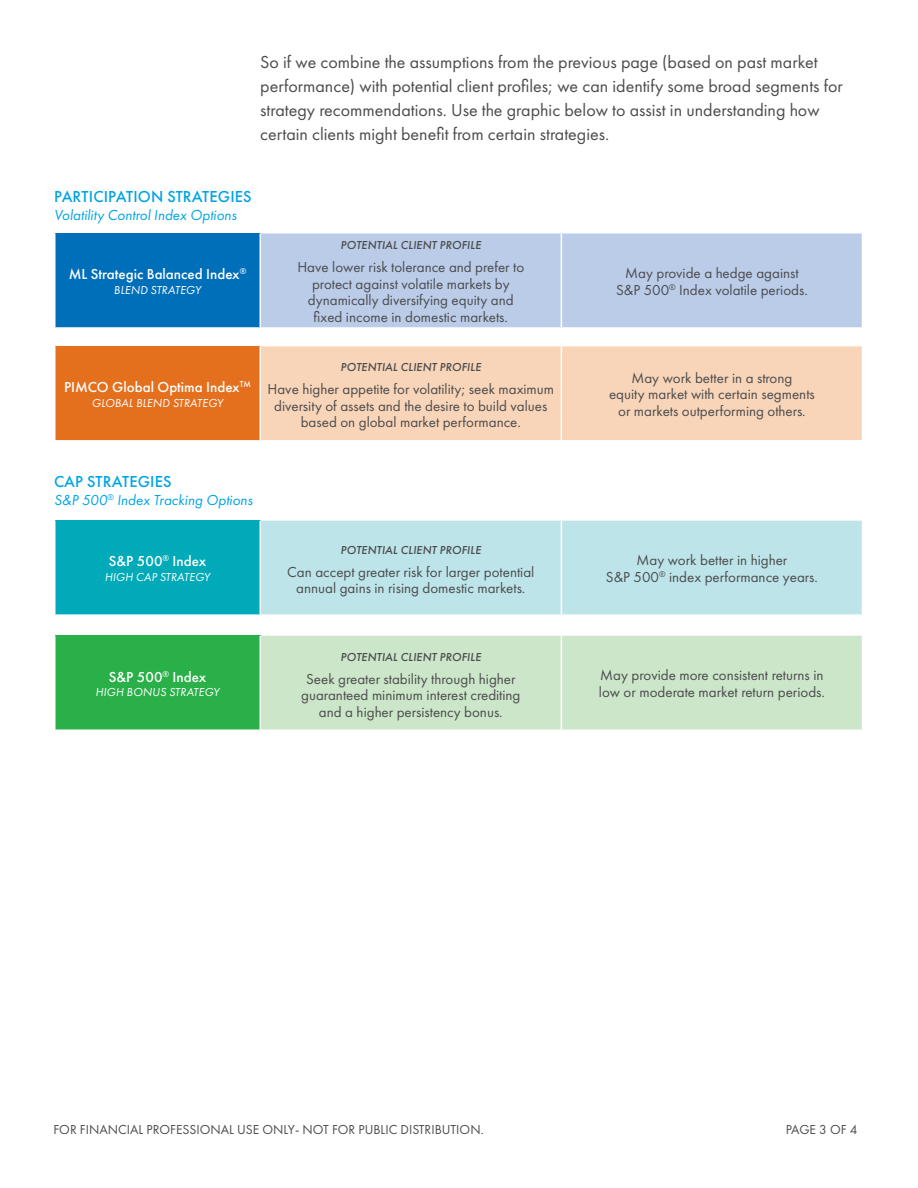
<style>
.page{position:relative;width:918px;height:1188px;background:#fff}
.page>*{position:absolute;margin:0;border:0;box-sizing:border-box;transform-origin:0 0}
.t1{font:18px/24px "Futura PT";color:#4b4c4d}
.t2{font:500 16.5px "Futura PT";letter-spacing:.01em;color:#00a5e3}
.t3{font:15px/16.5px "Futura PT";color:#4b4c4d;text-align:center}
.t4{font:500 15px "Futura PT";color:#fff}
.t5{font:italic 15px "Futura PT";color:#00a5e3}
.t6{font:13.5px "Futura PT";color:#4b4c4d}
.t7{font:italic 500 12px "Futura PT";letter-spacing:.01em;color:#4b4c4d}
.t8{font:italic 12px "Futura PT";letter-spacing:.01em;color:#fff}
</style>
<div class="page">
<div style="left:55px;top:234px;width:205px;height:94px;background:#006fba"></div>
<div style="left:261px;top:234px;width:601px;height:93px;background:#bacce8"></div>
<hr style="left:54px;top:234px;width:2px;height:93px;background:#fff">
<hr style="left:561px;top:234px;width:1px;height:93px;background:#fff">
<hr style="left:54px;top:327px;width:206px;height:2px;background:#fff">
<div style="left:55px;top:636px;width:205px;height:94px;background:#2ab049"></div>
<div style="left:261px;top:636px;width:601px;height:93px;background:#cce6c9"></div>
<hr style="left:54px;top:636px;width:2px;height:93px;background:#fff">
<hr style="left:561px;top:636px;width:1px;height:93px;background:#fff">
<hr style="left:54px;top:729px;width:206px;height:2px;background:#fff">
<div style="left:55px;top:346px;width:205px;height:95px;background:#e4701e"></div>
<div style="left:261px;top:346px;width:601px;height:94px;background:#f8d4b8"></div>
<hr style="left:54px;top:346px;width:2px;height:94px;background:#fff">
<hr style="left:561px;top:346px;width:1px;height:94px;background:#fff">
<hr style="left:54px;top:440px;width:206px;height:2px;background:#fff">
<div style="left:55px;top:521px;width:205px;height:94px;background:#00aab8"></div>
<div style="left:261px;top:521px;width:601px;height:93px;background:#bde4e9"></div>
<hr style="left:54px;top:521px;width:2px;height:93px;background:#fff">
<hr style="left:561px;top:521px;width:1px;height:93px;background:#fff">
<hr style="left:54px;top:614px;width:206px;height:2px;background:#fff">
<p class="t1" style="left:260px;top:50px;width:584px">So if we combine the assumptions from the previous page (based on past market performance) with potential client profiles; we can identify some broad segments for strategy recommendations. Use the graphic below to assist in understanding how certain clients might benefit from certain strategies.</p>
<p class="t2" style="left:54px;top:186px;width:199px">PARTICIPATION STRATEGIES</p>
<p class="t5" style="left:54px;top:206px;width:184px">Volatility Control Index Options</p>
<p class="t4" style="left:69px;top:265px;width:179px">ML Strategic Balanced Index<sup>®</sup></p>
<p class="t8" style="left:114px;top:283px;width:89px">BLEND STRATEGY</p>
<p class="t4" style="left:64px;top:378px;width:188px">PIMCO Global Optima Index<sup>TM</sup></p>
<p class="t8" style="left:92px;top:395px;width:133px">GLOBAL BLEND STRATEGY</p>
<p class="t7" style="left:341px;top:237px;width:142px">POTENTIAL CLIENT PROFILE</p>
<p class="t3" style="left:297px;top:259px;width:228px">Have lower risk tolerance and prefer to protect against volatile markets by dynamically diversifying equity and fixed income in domestic markets.</p>
<p class="t3" style="left:616px;top:265px;width:193px">May provide a hedge against<br>S&amp;P 500<sup>®</sup> Index volatile periods.</p>
<p class="t7" style="left:341px;top:360px;width:142px">POTENTIAL CLIENT PROFILE</p>
<p class="t3" style="left:268px;top:381px;width:288px">Have higher appetite for volatility; seek maximum diversity of assets and the desire to build values based on global market performance.</p>
<p class="t3" style="left:609px;top:370px;width:207px">May work better in a strong<br>equity market with certain segments or markets outperforming others.</p>
<p class="t2" style="left:54px;top:471px;width:119px">CAP STRATEGIES</p>
<p class="t5" style="left:54px;top:491px;width:200px">S&amp;P 500<sup>®</sup> Index Tracking Options</p>
<p class="t4" style="left:109px;top:552px;width:99px">S&amp;P 500<sup>®</sup> Index</p>
<p class="t8" style="left:105px;top:570px;width:107px">HIGH CAP STRATEGY</p>
<p class="t7" style="left:341px;top:542px;width:142px">POTENTIAL CLIENT PROFILE</p>
<p class="t3" style="left:287px;top:564px;width:249px">Can accept greater risk for larger potential annual gains in rising domestic markets.</p>
<p class="t3" style="left:606px;top:552px;width:213px">May work better in higher<br>S&amp;P 500<sup>®</sup> index performance years.</p>
<p class="t4" style="left:109px;top:667px;width:99px">S&amp;P 500<sup>®</sup> Index</p>
<p class="t8" style="left:95px;top:685px;width:126px">HIGH BONUS STRATEGY</p>
<p class="t7" style="left:341px;top:649px;width:142px">POTENTIAL CLIENT PROFILE</p>
<p class="t3" style="left:301px;top:671px;width:221px">Seek greater stability through higher guaranteed minimum interest crediting and a higher persistency bonus.</p>
<p class="t3" style="left:599px;top:667px;width:227px;text-align:left">May provide more consistent returns in low or moderate market return periods.</p>
<p class="t6" style="left:53px;top:1121px;width:432px">FOR FINANCIAL PROFESSIONAL USE ONLY- NOT FOR PUBLIC DISTRIBUTION.</p>
<p class="t6" style="left:786px;top:1121px;width:73px">PAGE 3 OF 4</p>
</div>
